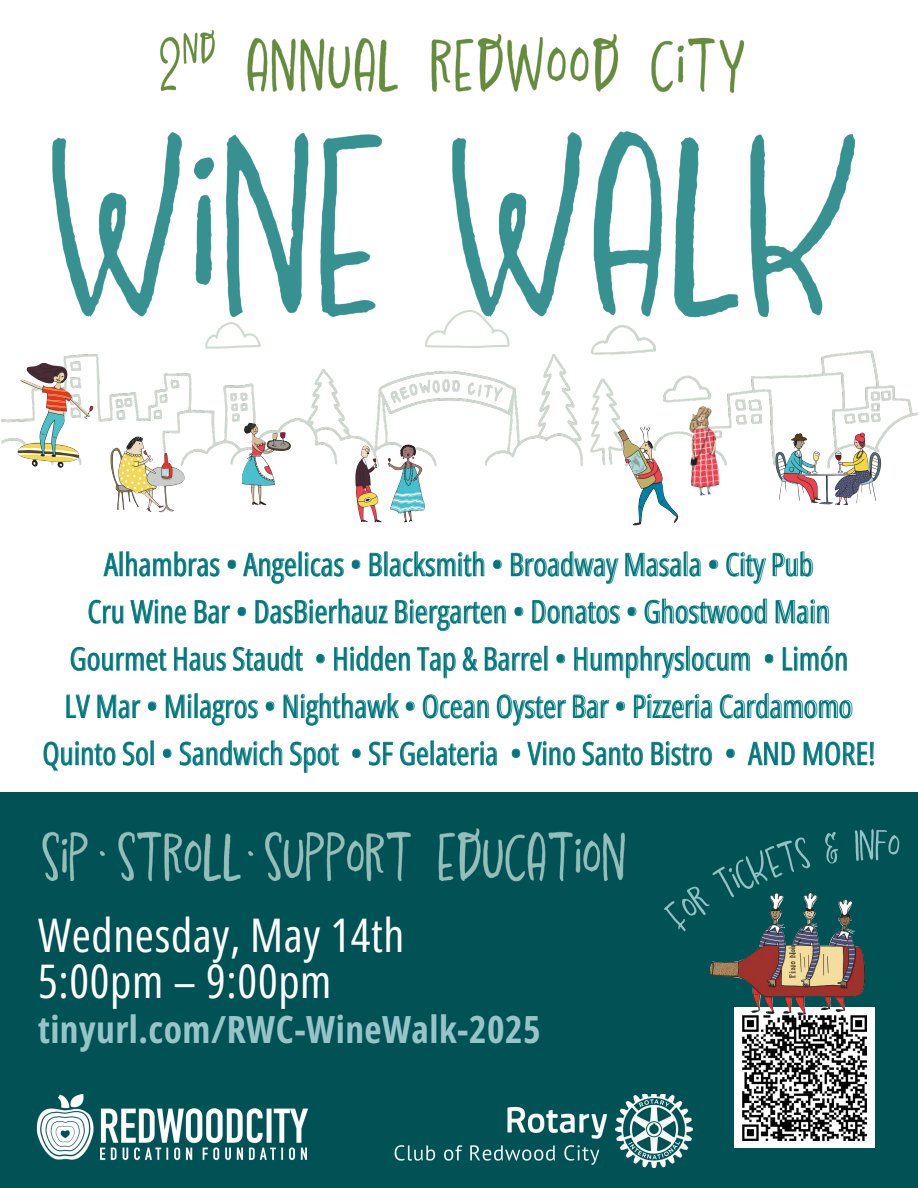
<style>
.page{position:relative;width:918px;height:1188px;background:#fff}
.page>*{position:absolute;margin:0;border:0;box-sizing:border-box;transform-origin:0 0}
.t1{font:46.35px/45.8px "Open Sans Condensed";letter-spacing:.015em;color:#fff}
.t2{font:700 37.5px "Open Sans Condensed";letter-spacing:.015em;color:#96c5c9}
.t3{font:31.5px "Open Sans Condensed";color:#04757a}
</style>
<div class="page">
<svg style="left:205px;top:322px;width:56px;height:27px"></svg>
<svg style="left:425px;top:318px;width:85px;height:30px"></svg>
<img style="left:1px;top:354px;width:582px;height:113px">
<img style="left:590px;top:325px;width:328px;height:193px">
<img style="left:111px;top:437px;width:73px;height:75px">
<img style="left:775px;top:433px;width:94px;height:67px">
<img style="left:618px;top:427px;width:60px;height:98px">
<img style="left:355px;top:444px;width:58px;height:78px">
<img style="left:689px;top:406px;width:31px;height:90px">
<img style="left:18px;top:363px;width:75px;height:105px">
<img style="left:242px;top:423px;width:49px;height:82px">
<img style="left:52px;top:131px;width:804px;height:187px">
<div style="left:0;top:793px;width:918px;height:395px;background:#005255"></div>
<div style="left:734px;top:1007px;width:141px;height:141px;background:#fff"></div>
<img style="left:742px;top:1015px;width:125px;height:125px">
<img style="left:710px;top:934px;width:155px;height:81px">
<img style="left:42px;top:828px;width:583px;height:54px">
<img style="left:36px;top:1095px;width:272px;height:66px">
<img style="left:394px;top:1094px;width:299px;height:73px">
<img style="left:160px;top:30px;width:585px;height:64px">
<svg style="left:103px;top:551px;width:710px;height:33px"></svg>
<svg style="left:88px;top:598px;width:741px;height:33px"></svg>
<svg style="left:71px;top:646px;width:232px;height:25px"></svg>
<svg style="left:316px;top:646px;width:434px;height:33px"></svg>
<svg style="left:765px;top:645px;width:82px;height:26px"></svg>
<svg style="left:66px;top:693px;width:787px;height:33px"></svg>
<svg style="left:43px;top:740px;width:296px;height:33px"></svg>
<svg style="left:352px;top:740px;width:145px;height:26px"></svg>
<svg style="left:512px;top:741px;width:200px;height:25px"></svg>
<svg style="left:726px;top:748px;width:9px;height:10px"></svg>
<svg style="left:747px;top:741px;width:127px;height:25px"></svg>
<img style="left:664px;top:829px;width:236px;height:105px">
<p class="t3" style="left:104px;top:542px;width:710px">Alhambras • Angelicas • Blacksmith • Broadway Masala • City Pub</p>
<p class="t3" style="left:87px;top:589px;width:744px">Cru Wine Bar • DasBierhauz Biergarten • Donatos • Ghostwood Main</p>
<h1 class="t3" style="left:70px;top:637px;width:780px">Gourmet Haus Staudt • Hidden Tap &amp; Barrel • Humphryslocum • Limón</h1>
<p class="t3" style="left:65px;top:684px;width:789px">LV Mar • Milagros • Nighthawk • Ocean Oyster Bar • Pizzeria Cardamomo</p>
<p class="t3" style="left:42px;top:731px;width:834px">Quinto Sol • Sandwich Spot • SF Gelateria • Vino Santo Bistro • AND MORE!</p>
<p class="t1" style="left:38px;top:911px;width:368px">Wednesday, May 14th<br>5:00pm – 9:00pm</p>
<p class="t2" style="left:38px;top:1003px;width:504px">tinyurl.com/RWC-WineWalk-2025</p>
</div>
